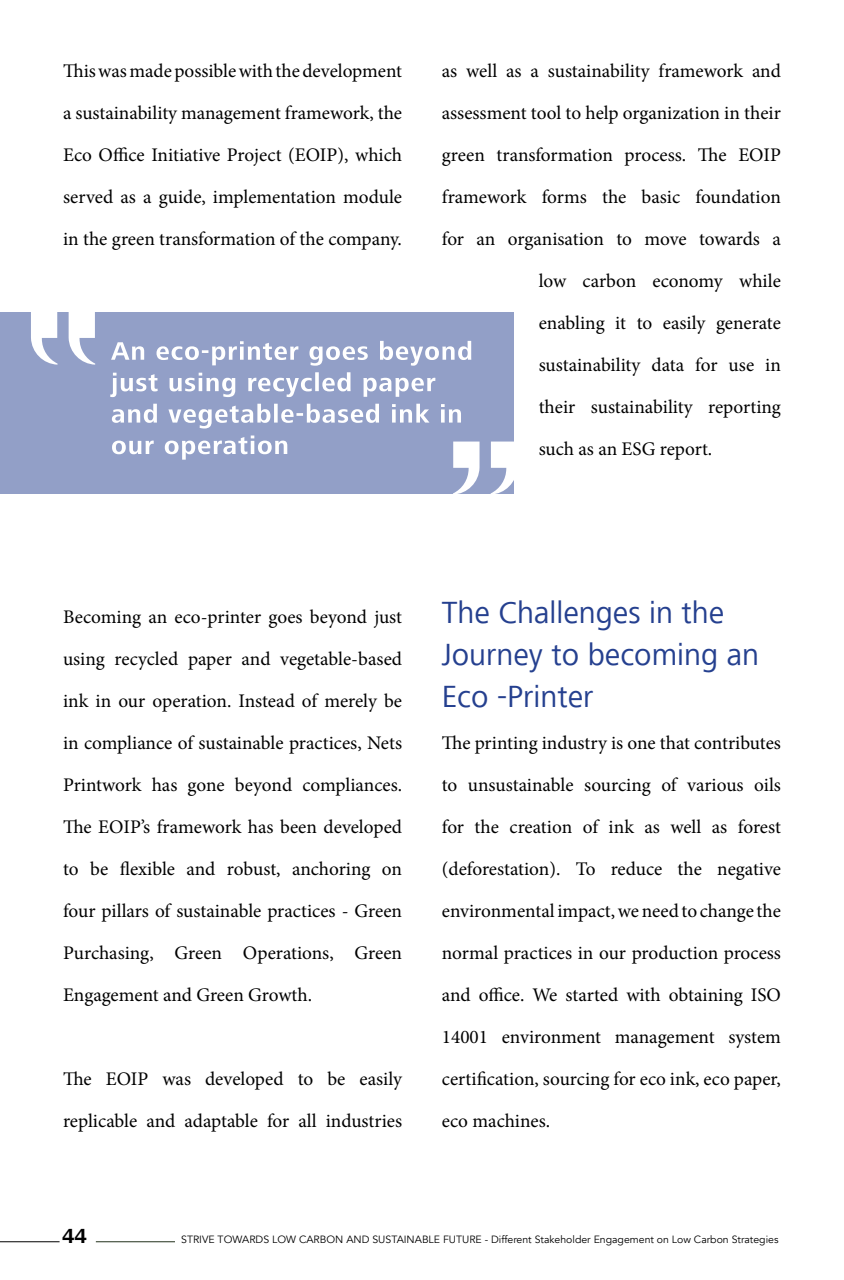
<style>
.page{position:relative;width:844px;height:1280px;background:#fff}
.page>*{position:absolute;margin:0;border:0;box-sizing:border-box;transform-origin:0 0}
.t1{font:31.5px/42px "Frutiger Next LT";color:#25408f}
.t2{font:700 21px "Frutiger Next LT";color:#000}
.t3{font:19.25px/42px "Minion Pro";color:#000;text-align:justify}
.t4{font:10.5px "Avenir";color:#000}
</style>
<div class="page">
<hr style="left:0;top:1241px;width:60px;height:1px;background:#000">
<hr style="left:96px;top:1241px;width:79px;height:1px;background:#22311c">
<div style="left:0;top:312px;width:513px;height:182px;background:#929fc7"></div>
<svg style="left:69px;top:312px;width:26px;height:53px"></svg>
<svg style="left:31px;top:312px;width:26px;height:53px"></svg>
<svg style="left:453px;top:441px;width:26px;height:53px"></svg>
<svg style="left:490px;top:441px;width:24px;height:53px"></svg>
<svg style="left:112px;top:435px;width:175px;height:25px"></svg>
<svg style="left:112px;top:404px;width:349px;height:24px"></svg>
<svg style="left:110px;top:372px;width:325px;height:25px"></svg>
<svg style="left:111px;top:341px;width:360px;height:25px"></svg>
<p class="t3" style="left:63px;top:50px;width:340px">This was made possible with the development a sustainability management framework, the Eco Office Initiative Project (EOIP), which served as a guide, implementation module in the green transformation of the company.</p>
<p class="t3" style="left:441px;top:50px;width:340px">as well as a sustainability framework and</p>
<p class="t3" style="left:441px;top:92px;width:340px">assessment tool to help organization in their</p>
<p class="t3" style="left:441px;top:134px;width:340px">green transformation process. The EOIP</p>
<p class="t3" style="left:441px;top:176px;width:340px">framework forms the b asic foundation</p>
<p class="t3" style="left:441px;top:218px;width:338px">for an organisation to move towards a</p>
<p class="t3" style="left:538px;top:260px;width:244px">low carb on economy while</p>
<p class="t3" style="left:538px;top:302px;width:244px">enabling it to easily generate</p>
<p class="t3" style="left:538px;top:344px;width:244px">sustainability data for use in</p>
<p class="t3" style="left:538px;top:386px;width:244px">their sustainability reporting</p>
<p class="t3" style="left:538px;top:428px;width:175px">such as an ESG report.</p>
<p class="t3" style="left:63px;top:596px;width:340px">Becoming an eco-printer goes b eyond just using recycled paper and vegetable-based ink in our operation. Instead of merely b e in compliance of sustainable practices, Nets Printwork has gone b eyond compliances.<br>The EOIP’s framework has b een developed to b e flexible and robust, anchoring on four pillars of sustainable practices - Green Purchasing, Green Operations, Green Engagement and Green Growth.</p>
<p class="t3" style="left:63px;top:1058px;width:340px">The EOIP was developed to b e easily replicable and adaptable for all industries</p>
<h1 class="t1" style="left:441px;top:592px;width:319px">The Challenges in the<br>Journey to becoming an<br>Eco -Printer</h1>
<p class="t3" style="left:441px;top:722px;width:340px">The printing industry is one that contributes to unsustainable sourcing of various oils for the creation of ink as well as forest (deforestation). To reduce the negative environmental impact, we need to change the normal practices in our production process and office. We started with obtaining ISO 14001 environment management system certification, sourcing for eco ink, eco paper, eco machines.</p>
<p class="t2" style="left:62px;top:1224px;width:26px">44</p>
<p class="t4" style="left:181px;top:1233px;width:598px">STRIVE TOWARDS LOW CARBON AND SUSTAINABLE FUTURE - Different Stakeholder Engagement on Low Carbon Strategies</p>
</div>
